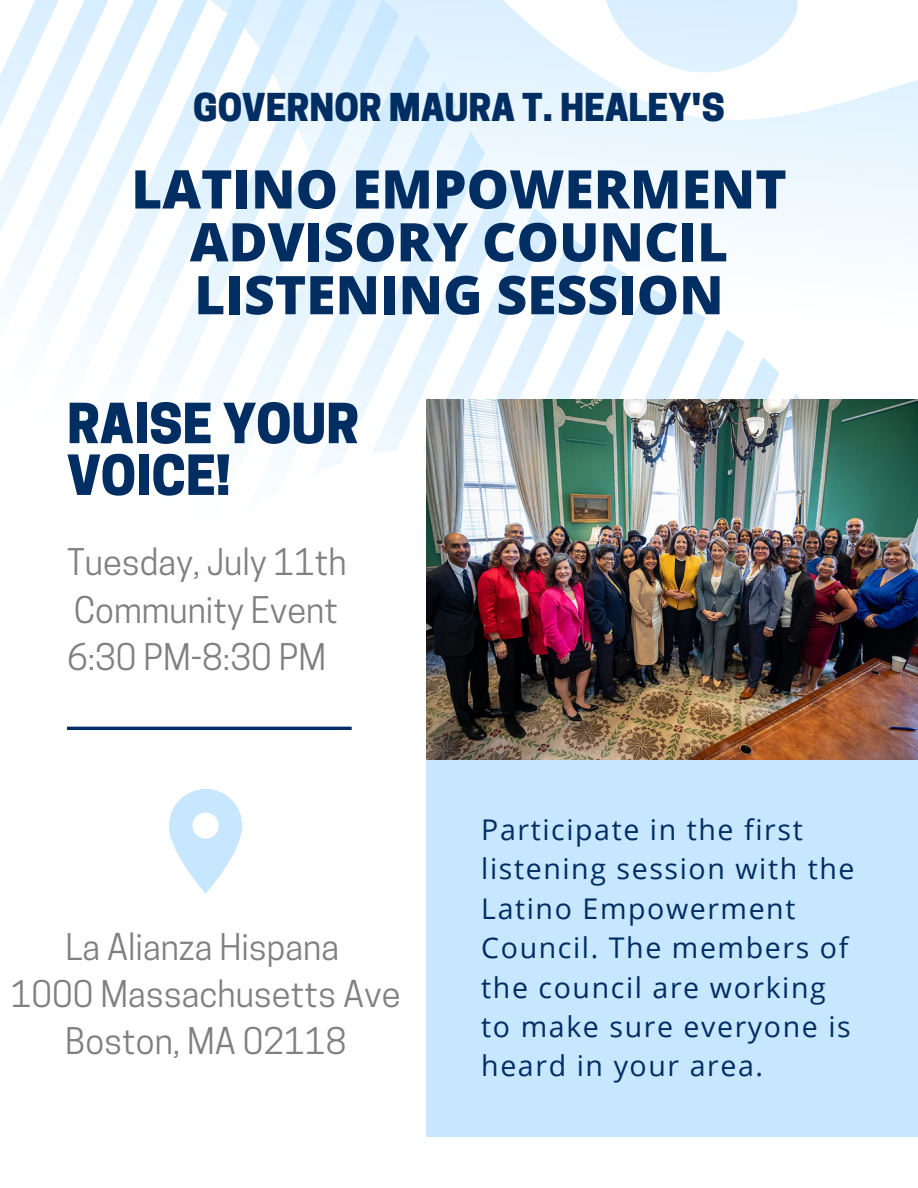
<style>
.page{position:relative;width:918px;height:1188px;background:#fff}
.page>*{position:absolute;margin:0;border:0;box-sizing:border-box;transform-origin:0 0}
.t1{font:800 53.4px/52.8px "Open Sans";color:#002d62;text-align:center}
.t2{font:800 51.9px/51.8px "Cooper Hewitt";color:#002d62}
.t3{font:800 36px "Cooper Hewitt";color:#002d62}
.t4{font:34.5px/47.2px "Cooper Hewitt";color:#808080}
.t5{font:28.5px/39.3px "Open Sans";letter-spacing:.055em;color:#002d62}
</style>
<div class="page">
<svg style="left:826px;top:80px;width:92px;height:320px"></svg>
<svg style="left:0;top:0;width:826px;height:473px"></svg>
<svg style="left:587px;top:0;width:234px;height:87px"></svg>
<img style="left:426px;top:400px;width:492px;height:361px">
<div style="left:426px;top:761px;width:492px;height:376px;background:#c7e7ff"></div>
<svg style="left:169px;top:789px;width:73px;height:105px"></svg>
<hr style="left:67px;top:727px;width:285px;height:3px;background:#002d62">
<p class="t3" style="left:193px;top:94px;width:533px">GOVERNOR MAURA T. HEALEY'S</p>
<p class="t1" style="left:131px;top:161px;width:657px">LATINO EMPOWERMENT<br>ADVISORY COUNCIL<br>LISTENING SESSION</p>
<p class="t2" style="left:67px;top:404px;width:294px">RAISE YOUR<br>VOICE!</p>
<p class="t4" style="left:67px;top:543px;width:281px">Tuesday, July 11th<br>Community Event</p>
<p class="t4" style="left:67px;top:638px;width:261px">6:30 PM-8:30 PM</p>
<p class="t4" style="left:66px;top:927px;width:275px">La Alianza Hispana</p>
<p class="t4" style="left:11px;top:975px;width:391px">1000 Massachusetts Ave</p>
<p class="t4" style="left:65px;top:1022px;width:283px">Boston, MA 02118</p>
<p class="t5" style="left:481px;top:809px;width:375px">Participate in the first listening session with the<br>Latino Empowerment<br>Council. The members of the council are working to make sure everyone is heard in your area.</p>
</div>
